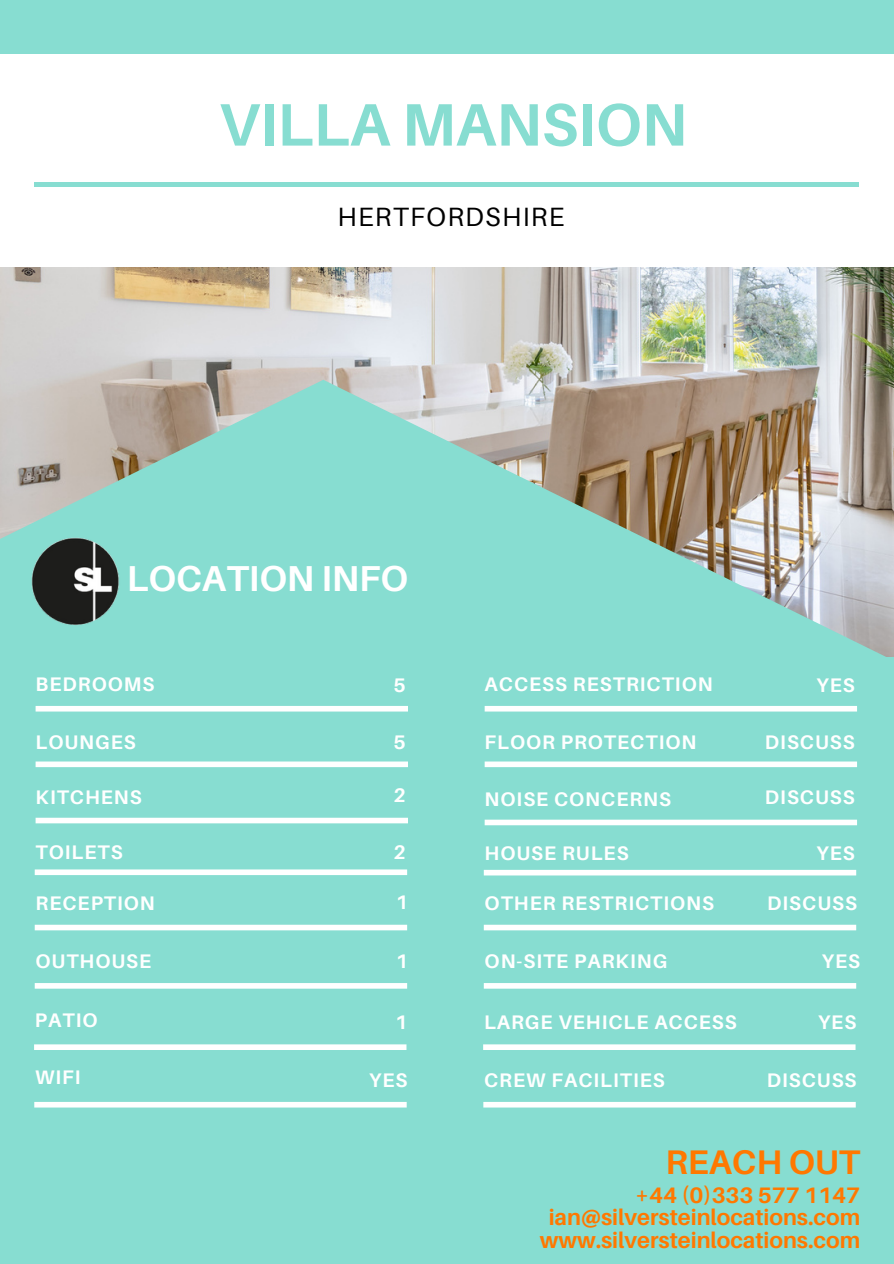
<style>
.page{position:relative;width:894px;height:1264px;background:#fff}
.page>*{position:absolute;margin:0;border:0;box-sizing:border-box;transform-origin:0 0}
.t1{font:700 59.85px "Aileron";color:#87ddd1}
.t2{font:700 36px "Aileron";color:#fff}
.t3{font:700 34.2px "Aileron";color:#ff7800}
.t4{font:26.4px "Aileron";letter-spacing:.05em;color:#000}
.t5{font:700 22.35px "Aileron";color:#ff7800}
.t6{font:700 19.65px "Aileron";letter-spacing:.05em;color:#fff}
</style>
<div class="page">
<img style="left:0;top:267px;width:893px;height:113px">
<div style="left:35px;top:182px;width:823px;height:5px;background:#87ddd1"></div>
<div style="left:0;top:0;width:893px;height:54px;background:#87ddd1"></div>
<div style="left:0;top:657px;width:893px;height:606px;background:#87ddd1"></div>
<svg style="left:0;top:380px;width:893px;height:277px;fill:#87ddd1"></svg>
<img style="left:23px;top:526px;width:109px;height:114px">
<div style="left:484px;top:761px;width:372px;height:6px;background:#fff"></div>
<div style="left:484px;top:706px;width:372px;height:5px;background:#fff"></div>
<div style="left:483px;top:924px;width:373px;height:6px;background:#fff"></div>
<div style="left:483px;top:983px;width:373px;height:5px;background:#fff"></div>
<div style="left:36px;top:761px;width:372px;height:6px;background:#fff"></div>
<div style="left:36px;top:706px;width:372px;height:5px;background:#fff"></div>
<div style="left:36px;top:817px;width:372px;height:6px;background:#fff"></div>
<div style="left:35px;top:869px;width:372px;height:6px;background:#fff"></div>
<div style="left:35px;top:924px;width:372px;height:6px;background:#fff"></div>
<div style="left:35px;top:983px;width:372px;height:5px;background:#fff"></div>
<div style="left:484px;top:819px;width:372px;height:6px;background:#fff"></div>
<div style="left:483px;top:869px;width:373px;height:6px;background:#fff"></div>
<div style="left:483px;top:1044px;width:372px;height:5px;background:#fff"></div>
<div style="left:34px;top:1044px;width:372px;height:5px;background:#fff"></div>
<div style="left:483px;top:1101px;width:372px;height:6px;background:#fff"></div>
<div style="left:34px;top:1101px;width:372px;height:6px;background:#fff"></div>
<p class="t1" style="left:218px;top:87px;width:470px">VILLA MANSION</p>
<p class="t4" style="left:337px;top:200px;width:228px">HERTFORDSHIRE</p>
<p class="t2" style="left:127px;top:556px;width:283px">LOCATION INFO</p>
<p class="t6" style="left:36px;top:671px;width:120px">BEDROOMS</p>
<p class="t6" style="left:393px;top:673px;width:14px">5</p>
<p class="t6" style="left:36px;top:730px;width:102px">LOUNGES</p>
<p class="t6" style="left:393px;top:730px;width:14px">5</p>
<p class="t6" style="left:36px;top:785px;width:108px">KITCHENS</p>
<p class="t6" style="left:393px;top:783px;width:14px">2</p>
<p class="t6" style="left:36px;top:840px;width:89px">TOILETS</p>
<p class="t6" style="left:393px;top:840px;width:14px">2</p>
<p class="t6" style="left:36px;top:890px;width:121px">RECEPTION</p>
<p class="t6" style="left:395px;top:890px;width:14px">1</p>
<p class="t6" style="left:36px;top:948px;width:117px">OUTHOUSE</p>
<p class="t6" style="left:395px;top:948px;width:14px">1</p>
<p class="t6" style="left:484px;top:671px;width:229px">ACCESS RESTRICTION</p>
<p class="t6" style="left:816px;top:673px;width:40px">YES</p>
<p class="t6" style="left:484px;top:730px;width:213px">FLOOR PROTECTION</p>
<p class="t6" style="left:764px;top:730px;width:91px">DISCUSS</p>
<p class="t6" style="left:484px;top:787px;width:188px">NOISE CONCERNS</p>
<p class="t6" style="left:764px;top:785px;width:91px">DISCUSS</p>
<p class="t6" style="left:484px;top:840px;width:145px">HOUSE RULES</p>
<p class="t6" style="left:816px;top:840px;width:40px">YES</p>
<p class="t6" style="left:484px;top:890px;width:231px">OTHER RESTRICTIONS</p>
<p class="t6" style="left:767px;top:890px;width:91px">DISCUSS</p>
<p class="t6" style="left:484px;top:948px;width:184px">ON-SITE PARKING</p>
<p class="t6" style="left:821px;top:948px;width:40px">YES</p>
<p class="t6" style="left:35px;top:1007px;width:64px">PATIO</p>
<p class="t6" style="left:395px;top:1009px;width:14px">1</p>
<p class="t6" style="left:484px;top:1010px;width:254px">LARGE VEHICLE ACCESS</p>
<p class="t6" style="left:817px;top:1010px;width:40px">YES</p>
<p class="t6" style="left:35px;top:1064px;width:47px">WIFI</p>
<p class="t6" style="left:369px;top:1067px;width:40px">YES</p>
<p class="t6" style="left:484px;top:1067px;width:182px">CREW FACILITIES</p>
<p class="t6" style="left:766px;top:1067px;width:91px">DISCUSS</p>
<p class="t3" style="left:665px;top:1140px;width:196px">REACH OUT</p>
<p class="t5" style="left:635px;top:1181px;width:226px">+44 (0)333 577 1147</p>
<p class="t5" style="left:548px;top:1203px;width:313px">ian@silversteinlocations.com</p>
<p class="t5" style="left:539px;top:1226px;width:322px">www.silversteinlocations.com</p>
</div>
